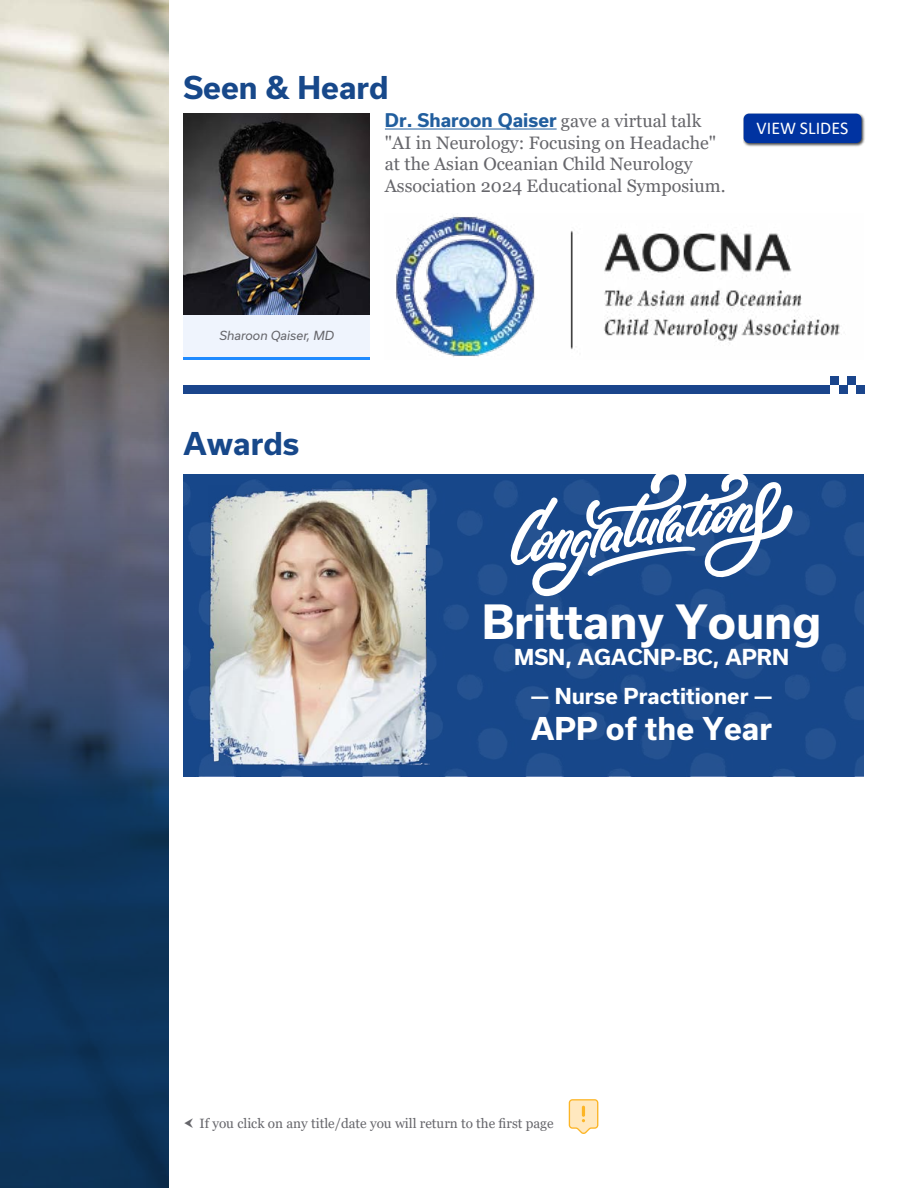
<style>
.page{position:relative;width:918px;height:1188px;background:#fff}
.page>*{position:absolute;margin:0;border:0;box-sizing:border-box;transform-origin:0 0}
.t1{font:700 45px "Usual";color:#fff}
.t2{font:700 30px "Usual";color:#17488a}
.t3{font:700 30px "Usual";color:#fff}
.t4{font:700 21px "Usual";color:#fff}
.t5{font:18px/21.6px "Georgia";color:#66666b}
.t6{font:700 18px "Usual";color:#215e9e}
.t7{font:18px "Calibri";color:#fff}
.t8{font:13.5px "Georgia";color:#66666b}
.t9{font:italic 12px "Usual";color:#66666b}
.s1{font-family:"Georgia";font-weight:400;color:#66666b}
</style>
<div class="page">
<svg style="left:0;top:0;width:168px;height:1188px;background:#566779"></svg>
<hr style="left:385px;top:129px;width:172px;height:1px;background:#215e9e">
<div style="left:183px;top:314px;width:187px;height:43px;background:#eff4fd"></div>
<hr style="left:183px;top:357px;width:187px;height:2px;background:#1e8aff">
<img style="left:183px;top:114px;width:187px;height:200px">
<img style="left:395px;top:216px;width:445px;height:141px">
<div style="left:183px;top:385px;width:647px;height:9px;background:#1a458c"></div>
<div style="left:830px;top:376px;width:9px;height:9px;background:#1a458c"></div>
<div style="left:848px;top:376px;width:8px;height:9px;background:#1a458c"></div>
<div style="left:839px;top:385px;width:9px;height:9px;background:#1a458c"></div>
<div style="left:856px;top:385px;width:9px;height:9px;background:#1a458c"></div>
<div style="left:743px;top:113px;width:123px;height:34px;background:#000;opacity:.75"></div>
<div style="left:744px;top:114px;width:117px;height:29px;background:#0033a1;border-radius:5px"></div>
<svg style="left:568px;top:1099px;width:31px;height:35px"></svg>
<div style="left:183px;top:475px;width:681px;height:301px;background:linear-gradient(to right,#1a498c,#1a498c)"></div>
<svg style="left:507px;top:474px;width:287px;height:122px"></svg>
<img style="left:208px;top:485px;width:221px;height:281px">
<h2 class="t2" style="left:183px;top:70px;width:207px">Seen &amp; Heard</h2>
<p class="t6" style="left:385px;top:110px;width:318px">Dr. Sharoon Qaiser <span class="s1">gave a virtual talk</span></p>
<p class="t5" style="left:385px;top:132px;width:342px">"AI in Neurology: Focusing on Headache" at the Asian Oceanian Child Neurology<br>Association 2024 Educational Symposium.</p>
<p class="t7" style="left:757px;top:116px;width:93px">VIEW SLIDES</p>
<p class="t9" style="left:219px;top:329px;width:116px">Sharoon Qaiser, MD</p>
<h2 class="t2" style="left:183px;top:427px;width:118px">Awards</h2>
<h1 class="t1" style="left:482px;top:597px;width:341px">Brittany Young</h1>
<p class="t4" style="left:514px;top:645px;width:276px">MSN, AGACNP-BC, APRN</p>
<p class="t4" style="left:531px;top:684px;width:243px">— Nurse Practitioner —</p>
<h2 class="t3" style="left:531px;top:712px;width:242px">APP of the Year</h2>
<p class="t8" style="left:200px;top:1115px;width:356px">If you click on any title/date you will return to the first page</p>
</div>
